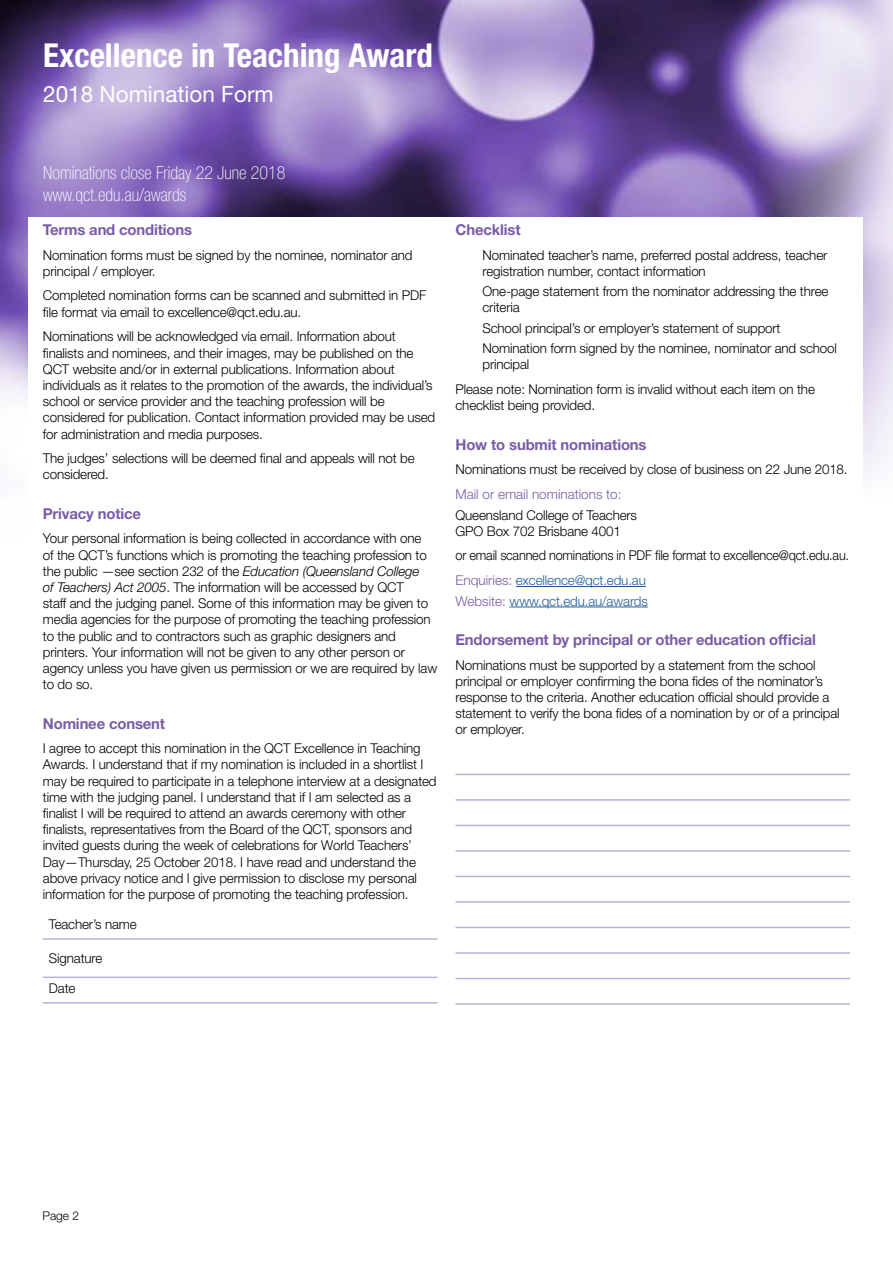
<style>
.page{position:relative;width:893px;height:1263px;background:#fff}
.page>*{position:absolute;margin:0;border:0;box-sizing:border-box;transform-origin:0 0}
.t1{font:700 condensed 33px "Helvetica Neue LT Std";color:#fff}
.t2{font:22.5px "Helvetica Neue LT Std";color:#fff}
.t3{font:100 condensed 18px/21.6px "Helvetica Neue LT Std";color:#fff}
.t4{font:700 15px "Helvetica Neue LT Std";letter-spacing:-.01em;color:#785ca7}
.t5{font:300 13.5px/16.2px "Helvetica Neue LT Std";letter-spacing:-.01em;color:#000}
.t6{font:300 13.5px/24.8px "Helvetica Neue LT Std";letter-spacing:-.01em;color:#000;scale:.94 1}
.t7{font:300 13.5px "Helvetica Neue LT Std";letter-spacing:-.01em;color:#215e9e}
.t8{font:300 13.5px "Helvetica Neue LT Std";color:#785ca7}
.t9{font:300 12px "Helvetica Neue LT Std";color:#000}
.s1{font-style:italic}
.s2{color:#785ca7}
.s3{color:#215e9e}
</style>
<div class="page">
<img style="left:0;top:0;width:893px;height:474px">
<div style="left:29px;top:217px;width:834px;height:576px;background:#fff"></div>
<hr style="left:43px;top:938px;width:394px;height:2px;background:#bdb0d6">
<hr style="left:43px;top:976px;width:394px;height:2px;background:#bdb0d6">
<hr style="left:43px;top:1002px;width:394px;height:1px;background:#bdb0d6">
<hr style="left:516px;top:586px;width:130px;height:1px;background:#215e9e">
<hr style="left:510px;top:607px;width:138px;height:1px;background:#215e9e">
<hr style="left:455px;top:774px;width:395px;height:1px;background:#bdb0d6">
<hr style="left:455px;top:799px;width:395px;height:2px;background:#bdb0d6">
<hr style="left:455px;top:825px;width:395px;height:1px;background:#bdb0d6">
<hr style="left:455px;top:850px;width:395px;height:2px;background:#bdb0d6">
<hr style="left:455px;top:876px;width:395px;height:1px;background:#bdb0d6">
<hr style="left:455px;top:901px;width:395px;height:2px;background:#bdb0d6">
<hr style="left:455px;top:927px;width:395px;height:1px;background:#bdb0d6">
<hr style="left:455px;top:952px;width:395px;height:2px;background:#bdb0d6">
<hr style="left:455px;top:978px;width:395px;height:1px;background:#bdb0d6">
<hr style="left:455px;top:1003px;width:395px;height:2px;background:#bdb0d6">
<h1 class="t1" style="left:43px;top:35px;width:391px">Excellence in Teaching Award</h1>
<h2 class="t2" style="left:43px;top:81px;width:232px">2018 Nomination Form</h2>
<h3 class="t3" style="left:43px;top:162px;width:244px">Nominations close Friday 22 June 2018 www.qct.edu.au/awards</h3>
<p class="t4" style="left:43px;top:220px;width:151px">Terms and conditions</p>
<p class="t5" style="left:43px;top:246px;width:371px">Nomination forms must be signed by the nominee, nominator and principal / employer.</p>
<p class="t5" style="left:43px;top:287px;width:385px">Completed nomination forms can be scanned and submitted in PDF file format via email to excellence@qct.edu.au.</p>
<p class="t5" style="left:43px;top:328px;width:394px">Nominations will be acknowledged via email. Information about finalists and nominees, and their images, may be published on the QCT website and/or in external publications. Information about individuals as it relates to the promotion of the awards, the individual’s school or service provider and the teaching profession will be considered for publication. Contact information provided may be used for administration and media purposes.</p>
<p class="t5" style="left:43px;top:450px;width:373px">The judges’ selections will be deemed final and appeals will not be considered.</p>
<p class="t4" style="left:43px;top:504px;width:100px">Privacy notice</p>
<p class="t5" style="left:43px;top:530px;width:396px">Your personal information is being collected in accordance with one<br>of the QCT’s functions which is promoting the teaching profession to the public —see section 232 of the <span class="s1">Education (Queensland College<br>of Teachers) Act 2005</span>. The information will be accessed by QCT<br>staff and the judging panel. Some of this information may be given to media agencies for the purpose of promoting the teaching profession to the public and to contractors such as graphic designers and printers. Your information will not be given to any other person or agency unless you have given us permission or we are required by law to do so.</p>
<p class="t4" style="left:43px;top:714px;width:124px">Nominee consent</p>
<p class="t5" style="left:43px;top:740px;width:395px">I agree to accept this nomination in the QCT Excellence in Teaching Awards. I understand that if my nomination is included in a shortlist I may be required to participate in a telephone interview at a designated time with the judging panel. I understand that if I am selected as a finalist I will be required to attend an awards ceremony with other finalists, representatives from the Board of the QCT, sponsors and invited guests during the week of celebrations for World Teachers’ Day—Thursday, 25 October 2018. I have read and understand the above privacy notice and I give permission to disclose my personal information for the purpose of promoting the teaching profession.</p>
<p class="t5" style="left:49px;top:916px;width:89px">Teacher’s name</p>
<p class="t5" style="left:49px;top:950px;width:55px">Signature</p>
<p class="t5" style="left:49px;top:980px;width:28px">Date</p>
<p class="t4" style="left:455px;top:220px;width:67px">Checklist</p>
<p class="t5" style="left:482px;top:246px;width:346px">Nominated teacher’s name, preferred postal address, teacher registration number, contact information</p>
<p class="t5" style="left:482px;top:283px;width:347px">One-page statement from the nominator addressing the three criteria</p>
<p class="t5" style="left:482px;top:318px;width:356px;line-height:20.4px">School principal’s or employer’s statement of support<br>Nomination form signed by the nominee, nominator and school</p>
<p class="t5" style="left:455px;top:352px;width:361px;line-height:24.8px;text-indent:27px">principal<br>Please note: Nomination form is invalid without each item on the</p>
<p class="t5" style="left:455px;top:397px;width:141px">checklist being provided.</p>
<p class="t4" style="left:455px;top:435px;width:193px">How to submit nominations</p>
<p class="t5" style="left:455px;top:461px;width:394px">Nominations must be received by close of business on 22 June 2018.</p>
<p class="t8" style="left:455px;top:486px;width:168px">Mail or email nominations to:</p>
<p class="t5" style="left:455px;top:506px;width:183px">Queensland College of Teachers<br>GPO Box 702 Brisbane 4001</p>
<p class="t6" style="left:455px;top:543px;width:420px">or email scanned nominations in PDF file format to excellence@qct.edu.au.<br><span class="s2">Enquiries:</span> <span class="s3">excellence@qct.edu.au</span></p>
<p class="t7" style="left:455px;top:592px;width:194px"><span class="s2">Website:</span> www.qct.edu.au/awards</p>
<p class="t4" style="left:455px;top:630px;width:362px">Endorsement by principal or other education official</p>
<p class="t5" style="left:455px;top:656px;width:386px">Nominations must be supported by a statement from the school principal or employer confirming the bona fides of the nominator’s response to the criteria. Another education official should provide a statement to verify the bona fides of a nomination by or of a principal or employer.</p>
<p class="t9" style="left:43px;top:1208px;width:38px">Page 2</p>
</div>
